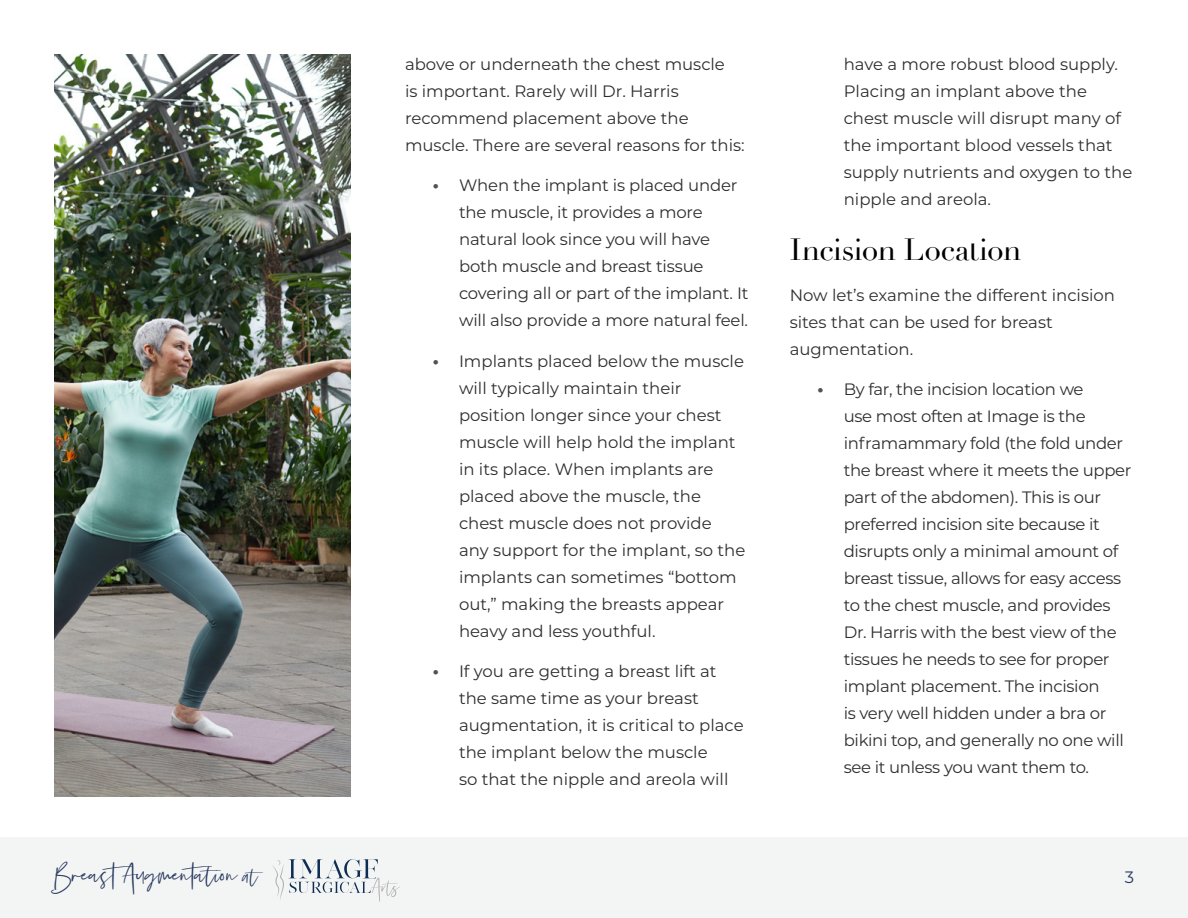
<style>
.page{position:relative;width:1188px;height:918px;background:#fff}
.page>*{position:absolute;margin:0;border:0;box-sizing:border-box;transform-origin:0 0}
.t1{font:32.85px "Silver South Script";color:#26385e}
.t2{font:30px "Didot";letter-spacing:-.02em;color:#000}
.t3{font:16.5px/27px "Montserrat";letter-spacing:-.01em;color:#2e2e2f}
.t4{font:16.5px "Montserrat";color:#26385e}
.s1{font-family:"Silver South Script Alt"}
.s2{font-family:"Silver South Script Alt";font-size:28.5px}
.s3{font-family:"Brandon Grotesque";font-size:21px;color:#535252}
</style>
<div class="page">
<div style="left:0;top:837px;width:1188px;height:81px;background:#f3f4f4"></div>
<svg style="left:272px;top:859px;width:128px;height:43px"></svg>
<img style="left:54px;top:54px;width:297px;height:742px">
<h1 class="t1" style="left:54px;top:855px;width:206px">BreastAugmenta<span class="s1">t</span>ion <span class="s2">at</span></h1>
<p class="t3" style="left:405px;top:50px;width:341px">above or underneath the chest muscle<br>is important. Rarely will Dr. Harris recommend placement above the muscle. There are several reasons for this:</p>
<p class="t3" style="left:459px;top:172px;width:291px;text-indent:-27px"><span class="s3">•</span> When the implant is placed under the muscle, it provides a more natural look since you will have both muscle and breast tissue covering all or part of the implant. It will also provide a more natural feel.</p>
<p class="t3" style="left:459px;top:347px;width:288px;text-indent:-27px"><span class="s3">•</span> Implants placed below the muscle will typically maintain their position longer since your chest muscle will help hold the implant in its place. When implants are placed above the muscle, the chest muscle does not provide any support for the implant, so the implants can sometimes “bottom out,” making the breasts appear heavy and less youthful.</p>
<p class="t3" style="left:459px;top:658px;width:286px;text-indent:-27px"><span class="s3">•</span> If you are getting a breast lift at the same time as your breast augmentation, it is critical to place the implant below the muscle<br>so that the nipple and areola will</p>
<p class="t3" style="left:844px;top:50px;width:290px">have a more robust blood supply.<br>Placing an implant above the chest muscle will disrupt many of the important blood vessels that supply nutrients and oxygen to the nipple and areola.</p>
<h2 class="t2" style="left:790px;top:232px;width:233px">Incision Location</h2>
<p class="t3" style="left:790px;top:281px;width:327px">Now let’s examine the different incision sites that can be used for breast augmentation.</p>
<p class="t3" style="left:844px;top:376px;width:289px;text-indent:-27px"><span class="s3">•</span> By far, the incision location we<br>use most often at Image is the inframammary fold (the fold under the breast where it meets the upper part of the abdomen). This is our preferred incision site because it disrupts only a minimal amount of breast tissue, allows for easy access to the chest muscle, and provides Dr. Harris with the best view of the tissues he needs to see for proper implant placement. The incision<br>is very well hidden under a bra or bikini top, and generally no one will see it unless you want them to.</p>
<p class="t4" style="left:1125px;top:866px;width:11px">3</p>
</div>
